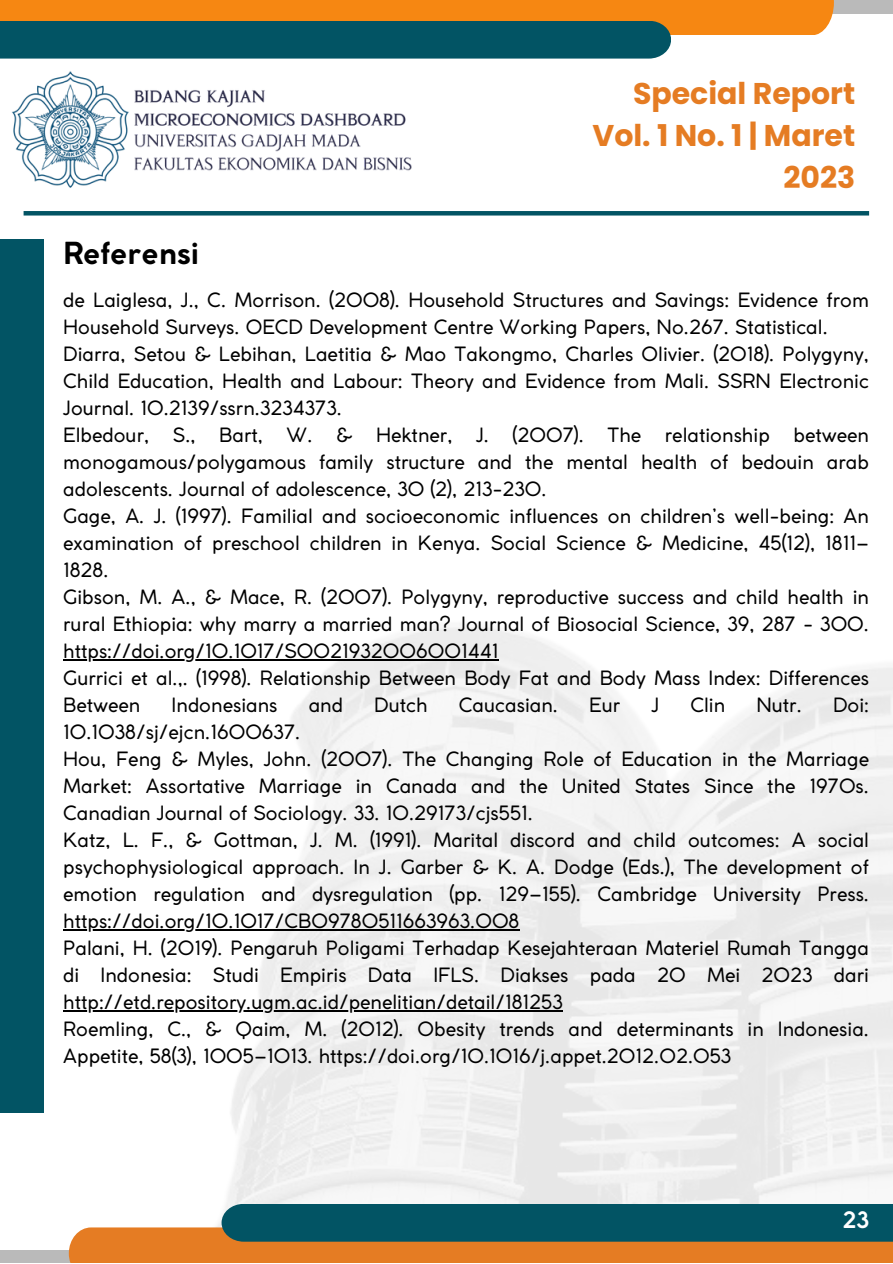
<style>
.page{position:relative;width:893px;height:1264px;background:#fff}
.page>*{position:absolute;margin:0;border:0;box-sizing:border-box;transform-origin:0 0}
.t1{font:700 30px/41.5px "Poppins";color:#e57c23;text-align:right}
.t2{font:700 30px "Coco Gothic";color:#000}
.t3{font:700 22.5px "Coco Gothic";color:#fff}
.t4{font:19.5px/27px "Coco Gothic";color:#000;text-align:justify}
</style>
<div class="page">
<img style="left:79px;top:624px;width:813px;height:603px">
<div style="left:0;top:1249px;width:892px;height:13px;background:#bababa"></div>
<div style="left:0;top:0;width:892px;height:14px;background:#bababa"></div>
<div style="left:69px;top:1227px;width:823px;height:35px;background:#e57c23"></div>
<div style="left:0;top:0;width:833px;height:35px;background:#f68712"></div>
<div style="left:221px;top:1203px;width:671px;height:38px;background:#025464"></div>
<div style="left:0;top:21px;width:671px;height:38px;background:#025464"></div>
<div style="left:0;top:239px;width:44px;height:873px;background:#025464"></div>
<img style="left:11px;top:21px;width:405px;height:195px">
<hr style="left:24px;top:211px;width:845px;height:4px;background:#025464">
<hr style="left:63px;top:659px;width:435px;height:1px;background:#000">
<hr style="left:63px;top:929px;width:456px;height:1px;background:#000">
<hr style="left:63px;top:1010px;width:499px;height:1px;background:#000">
<p class="t2" style="left:63px;top:242px;width:138px">Referensi</p>
<p class="t1" style="left:633px;top:73px;width:224px">Special Report</p>
<p class="t1" style="left:592px;top:115px;width:264px">Vol. 1 No. 1 | Maret<br>2023</p>
<p class="t4" style="left:63px;top:288px;width:807px">de Laiglesa, J., C. Morrison. (2008). Household Structures and Savings: Evidence from<br>Household Surveys. OECD Development Centre Working Papers, No.267. Statistical.</p>
<p class="t4" style="left:63px;top:342px;width:807px">Diarra, Setou &amp; Lebihan, Laetitia &amp; Mao Takongmo, Charles Olivier. (2018). Polygyny, Child Education, Health and Labour: Theory and Evidence from Mali. SSRN Electronic Journal. 10.2139/ssrn.3234373.</p>
<p class="t4" style="left:63px;top:423px;width:807px">Elbedour, S., Bart, W. &amp; Hektner, J. (2007). The relationship between monogamous/polygamous family structure and the mental health of bedouin arab adolescents. Journal of adolescence, 30 (2), 213-230.</p>
<p class="t4" style="left:63px;top:504px;width:807px">Gage, A. J. (1997). Familial and socioeconomic influences on children’s well-being: An examination of preschool children in Kenya. Social Science &amp; Medicine, 45(12), 1811– 1828.</p>
<p class="t4" style="left:63px;top:585px;width:807px">Gibson, M. A., &amp; Mace, R. (2007). Polygyny, reproductive success and child health in rural Ethiopia: why marry a married man? Journal of Biosocial Science, 39, 287 - 300. https://doi.org/10.1017/S0021932006001441</p>
<p class="t4" style="left:63px;top:666px;width:807px">Gurrici et al.,. (1998). Relationship Between Body Fat and Body Mass Index: Differences<br>Between</p>
<p class="t4" style="left:172px;top:693px;width:107px">Indonesians</p>
<p class="t4" style="left:309px;top:693px;width:36px">and</p>
<p class="t4" style="left:374px;top:693px;width:55px">Dutch</p>
<p class="t4" style="left:459px;top:693px;width:101px">Caucasian.</p>
<p class="t4" style="left:589px;top:693px;width:32px">Eur</p>
<p class="t4" style="left:651px;top:693px;width:9px">J</p>
<p class="t4" style="left:690px;top:693px;width:36px">Clin</p>
<p class="t4" style="left:756px;top:693px;width:47px">Nutr.</p>
<p class="t4" style="left:832px;top:693px;width:38px">Doi:</p>
<p class="t4" style="left:63px;top:720px;width:238px">10.1038/sj/ejcn.1600637.</p>
<p class="t4" style="left:63px;top:747px;width:807px">Hou, Feng &amp; Myles, John. (2007). The Changing Role of Education in the Marriage Market: Assortative Marriage in Canada and the United States Since the 1970s.<br>Canadian Journal of Sociology. 33. 10.29173/cjs551.</p>
<p class="t4" style="left:63px;top:828px;width:807px">Katz, L. F., &amp; Gottman, J. M. (1991). Marital discord and child outcomes: A social psychophysiological approach. In J. Garber &amp; K. A. Dodge (Eds.), The development of emotion regulation and dysregulation (pp. 129–155). Cambridge University Press. https://doi.org/10.1017/CBO9780511663963.008</p>
<p class="t4" style="left:63px;top:936px;width:807px">Palani, H. (2019). Pengaruh Poligami Terhadap Kesejahteraan Materiel Rumah Tangga di Indonesia: Studi Empiris Data IFLS. Diakses pada 20 Mei 2023 dari http://etd.repository.ugm.ac.id/penelitian/detail/181253</p>
<p class="t4" style="left:63px;top:1017px;width:807px">Roemling, C., &amp; Qaim, M. (2012). Obesity trends and determinants in Indonesia.<br>Appetite, 58(3), 1005–1013. https://doi.org/10.1016/j.appet.2012.02.053</p>
<p class="t3" style="left:842px;top:1211px;width:27px">23</p>
</div>
